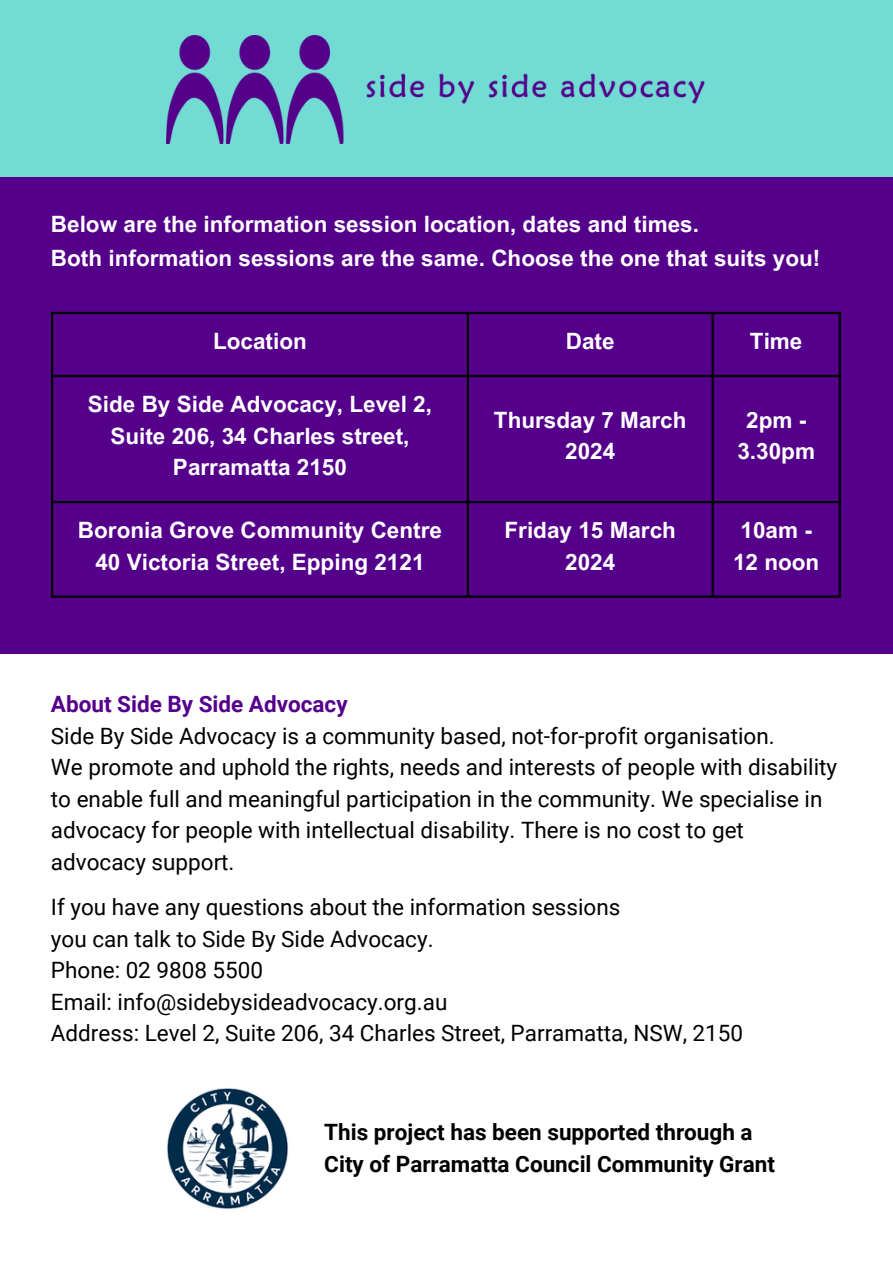
<style>
.page{position:relative;width:893px;height:1264px;background:#fff}
.page>*{position:absolute;margin:0;border:0;box-sizing:border-box;transform-origin:0 0}
.t1{font:22.5px/31.5px "Roboto";color:#000}
.t2{font:700 22.5px/31.5px "Arial MT Pro";color:#fff;text-align:center}
.t3{font:700 22.5px/31.5px "Roboto";color:#000}
.t4{font:700 22.5px "Roboto";color:#55008b}
</style>
<div class="page">
<div style="left:0;top:0;width:892px;height:176px;background:#71dbd4"></div>
<img style="left:167px;top:1088px;width:121px;height:120px">
<img style="left:167px;top:35px;width:538px;height:108px">
<div style="left:0;top:177px;width:892px;height:476px;background:#55008b"></div>
<hr style="left:51px;top:314px;width:2px;height:281px;background:#000">
<hr style="left:466px;top:314px;width:3px;height:281px;background:#000">
<hr style="left:711px;top:314px;width:2px;height:281px;background:#000">
<hr style="left:838px;top:314px;width:2px;height:281px;background:#000">
<hr style="left:51px;top:312px;width:789px;height:2px;background:#000">
<hr style="left:51px;top:375px;width:789px;height:2px;background:#000">
<hr style="left:51px;top:501px;width:789px;height:2px;background:#000">
<hr style="left:51px;top:595px;width:789px;height:2px;background:#000">
<p class="t2" style="left:51px;top:210px;width:770px;line-height:33.8px;text-align:left">Below are the information session location, dates and times.<br>Both information sessions are the same. Choose the one that suits you!</p>
<p class="t2" style="left:213px;top:328px;width:95px">Location</p>
<p class="t2" style="left:566px;top:328px;width:50px">Date</p>
<p class="t2" style="left:749px;top:328px;width:54px">Time</p>
<p class="t2" style="left:88px;top:391px;width:345px">Side By Side Advocacy, Level 2,</p>
<p class="t2" style="left:110px;top:422px;width:300px">Suite 206, 34 Charles street,<br>Parramatta 2150</p>
<p class="t2" style="left:78px;top:517px;width:365px">Boronia Grove Community Centre</p>
<p class="t2" style="left:95px;top:548px;width:330px">40 Victoria Street, Epping 2121</p>
<p class="t2" style="left:494px;top:407px;width:194px">Thursday 7 March<br>2024</p>
<p class="t2" style="left:737px;top:407px;width:79px">2pm -<br>3.30pm</p>
<p class="t2" style="left:504px;top:517px;width:173px">Friday 15 March<br>2024</p>
<p class="t2" style="left:740px;top:517px;width:73px">10am -</p>
<h1 class="t2" style="left:733px;top:548px;width:88px">12 noon</h1>
<p class="t4" style="left:51px;top:691px;width:298px">About Side By Side Advocacy</p>
<p class="t1" style="left:51px;top:720px;width:725px">Side By Side Advocacy is a community based, not-for-profit organisation.</p>
<p class="t1" style="left:51px;top:751px;width:787px">We promote and uphold the rights, needs and interests of people with disability to enable full and meaningful participation in the community. We specialise in advocacy for people with intellectual disability. There is no cost to get advocacy support.</p>
<p class="t1" style="left:51px;top:891px;width:571px">If you have any questions about the information sessions</p>
<p class="t1" style="left:51px;top:923px;width:384px">you can talk to Side By Side Advocacy.</p>
<p class="t1" style="left:51px;top:954px;width:214px">Phone: 02 9808 5500</p>
<p class="t1" style="left:51px;top:986px;width:398px">Email: info@sidebysideadvocacy.org.au</p>
<p class="t1" style="left:51px;top:1017px;width:693px">Address: Level 2, Suite 206, 34 Charles Street, Parramatta, NSW, 2150</p>
<p class="t3" style="left:324px;top:1116px;width:452px">This project has been supported through a<br>City of Parramatta Council Community Grant</p>
</div>
